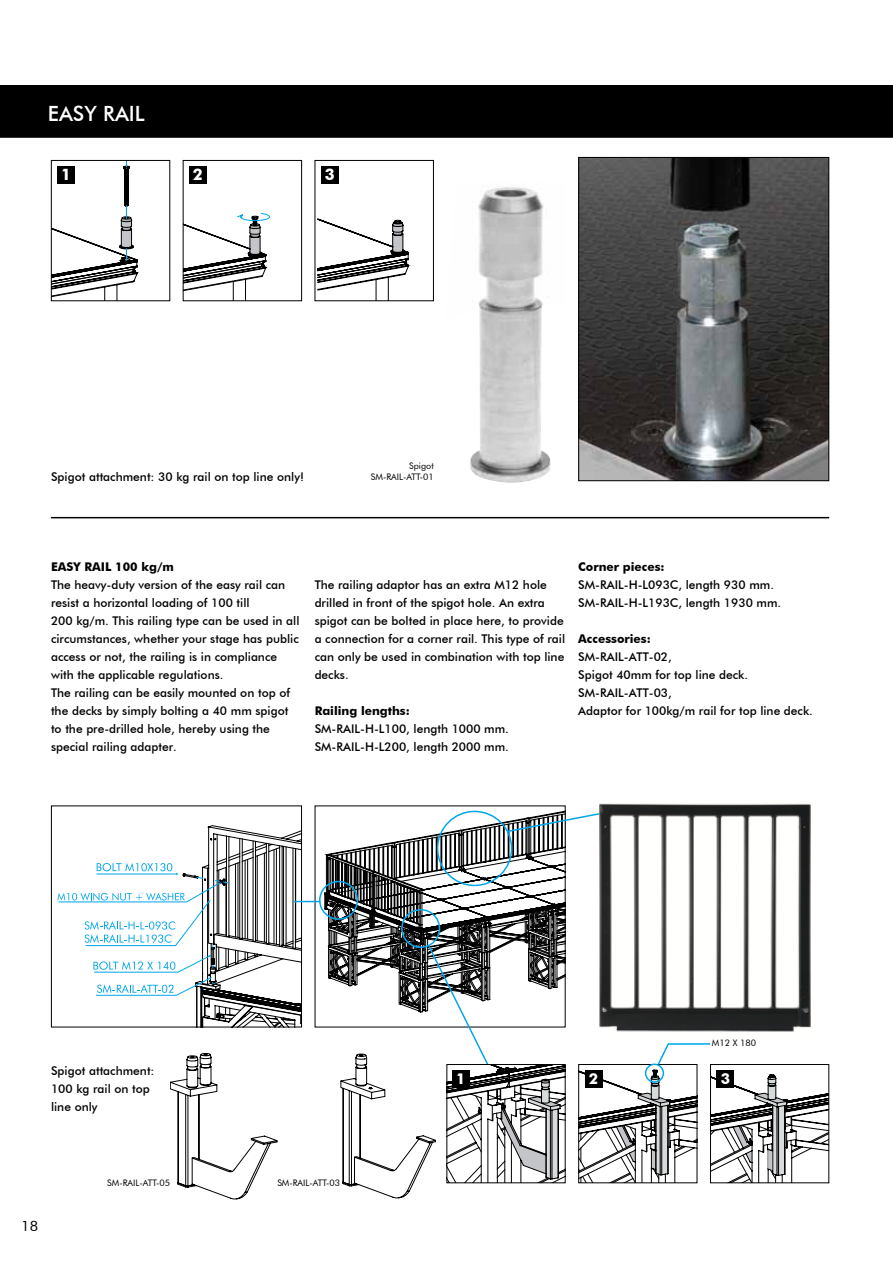
<style>
.page{position:relative;width:893px;height:1263px;background:#fff}
.page>*{position:absolute;margin:0;border:0;box-sizing:border-box;transform-origin:0 0}
.t1{font:500 21px "Futura BT";color:#fff}
.t2{font:700 15.9px "Futura BT";color:#fff}
.t3{font:700 15px "Futura BT";color:#fff}
.t4{font:14.25px "Futura BT";color:#000}
.t5{font:500 12px/18px "Futura BT";color:#000}
.t6{font:700 12px "Futura BT";color:#000}
.t7{font:9px/10.8px "Futura BT";color:#000;text-align:right}
</style>
<div class="page">
<img style="left:600px;top:803px;width:211px;height:3px">
<img style="left:580px;top:159px;width:247px;height:320px">
<div style="left:578px;top:157px;width:251px;height:324px;border:1px solid #000"></div>
<svg style="left:53px;top:162px;width:86px;height:137px"></svg>
<div style="left:51px;top:160px;width:119px;height:141px;border:1px solid #000"></div>
<svg style="left:185px;top:213px;width:85px;height:86px"></svg>
<div style="left:183px;top:160px;width:119px;height:141px;border:1px solid #000"></div>
<svg style="left:317px;top:218px;width:94px;height:81px"></svg>
<div style="left:315px;top:160px;width:119px;height:141px;border:1px solid #000"></div>
<div style="left:57px;top:167px;width:17px;height:17px;background:#000"></div>
<div style="left:189px;top:167px;width:17px;height:17px;background:#000"></div>
<div style="left:321px;top:167px;width:17px;height:17px;background:#000"></div>
<img style="left:470px;top:187px;width:81px;height:296px">
<hr style="left:51px;top:517px;width:778px;height:1px;background:#000">
<div style="left:0;top:85px;width:893px;height:53px;background:#000"></div>
<svg style="left:57px;top:806px;width:772px;height:393px"></svg>
<h1 class="t1" style="left:48px;top:101px;width:96px">EASY RAIL</h1>
<h2 class="t2" style="left:61px;top:165px;width:11px">1</h2>
<h2 class="t2" style="left:193px;top:165px;width:11px">2</h2>
<h2 class="t2" style="left:325px;top:165px;width:11px">3</h2>
<p class="t5" style="left:51px;top:468px;width:254px">Spigot attachment: 30 kg rail on top line only!</p>
<p class="t7" style="left:371px;top:461px;width:64px">Spigot<br>SM-RAIL-ATT-01</p>
<p class="t6" style="left:51px;top:559px;width:124px">EASY RAIL 100 kg/m</p>
<p class="t5" style="left:51px;top:576px;width:250px">The heavy-duty version of the easy rail can resist a horizontal loading of 100 till<br>200 kg/m. This railing type can be used in all circumstances, whether your stage has public access or not, the railing is in compliance with the applicable regulations.<br>The railing can be easily mounted on top of the decks by simply bolting a 40 mm spigot to the pre-drilled hole, hereby using the special railing adapter.</p>
<p class="t5" style="left:315px;top:576px;width:252px">The railing adaptor has an extra M12 hole drilled in front of the spigot hole. An extra spigot can be bolted in place here, to provide a connection for a corner rail. This type of rail can only be used in combination with top line decks.</p>
<p class="t6" style="left:315px;top:703px;width:97px">Railing lengths:</p>
<p class="t5" style="left:315px;top:720px;width:196px">SM-RAIL-H-L100, length 1000 mm.<br>SM-RAIL-H-L200, length 2000 mm.</p>
<p class="t6" style="left:578px;top:559px;width:88px">Corner pieces:</p>
<p class="t5" style="left:578px;top:576px;width:204px">SM-RAIL-H-L093C, length 930 mm.<br>SM-RAIL-H-L193C, length 1930 mm.</p>
<p class="t6" style="left:578px;top:631px;width:74px">Accessories:</p>
<p class="t5" style="left:578px;top:648px;width:236px">SM-RAIL-ATT-02,<br>Spigot 40mm for top line deck.<br>SM-RAIL-ATT-03,<br>Adaptor for 100kg/m rail for top line deck.</p>
<p class="t5" style="left:51px;top:1062px;width:105px">Spigot attachment:<br>100 kg rail on top line only</p>
<p class="t4" style="left:21px;top:1217px;width:18px">18</p>
<p class="t7" style="left:107px;top:1177px;width:64px">SM-RAIL-ATT-05</p>
<p class="t7" style="left:277px;top:1177px;width:64px">SM-RAIL-ATT-03</p>
<p class="t7" style="left:712px;top:1037px;width:46px">M12 X 180</p>
<p class="t3" style="left:456px;top:1069px;width:11px">1</p>
<p class="t3" style="left:589px;top:1069px;width:11px">2</p>
<p class="t3" style="left:721px;top:1069px;width:11px">3</p>
</div>
